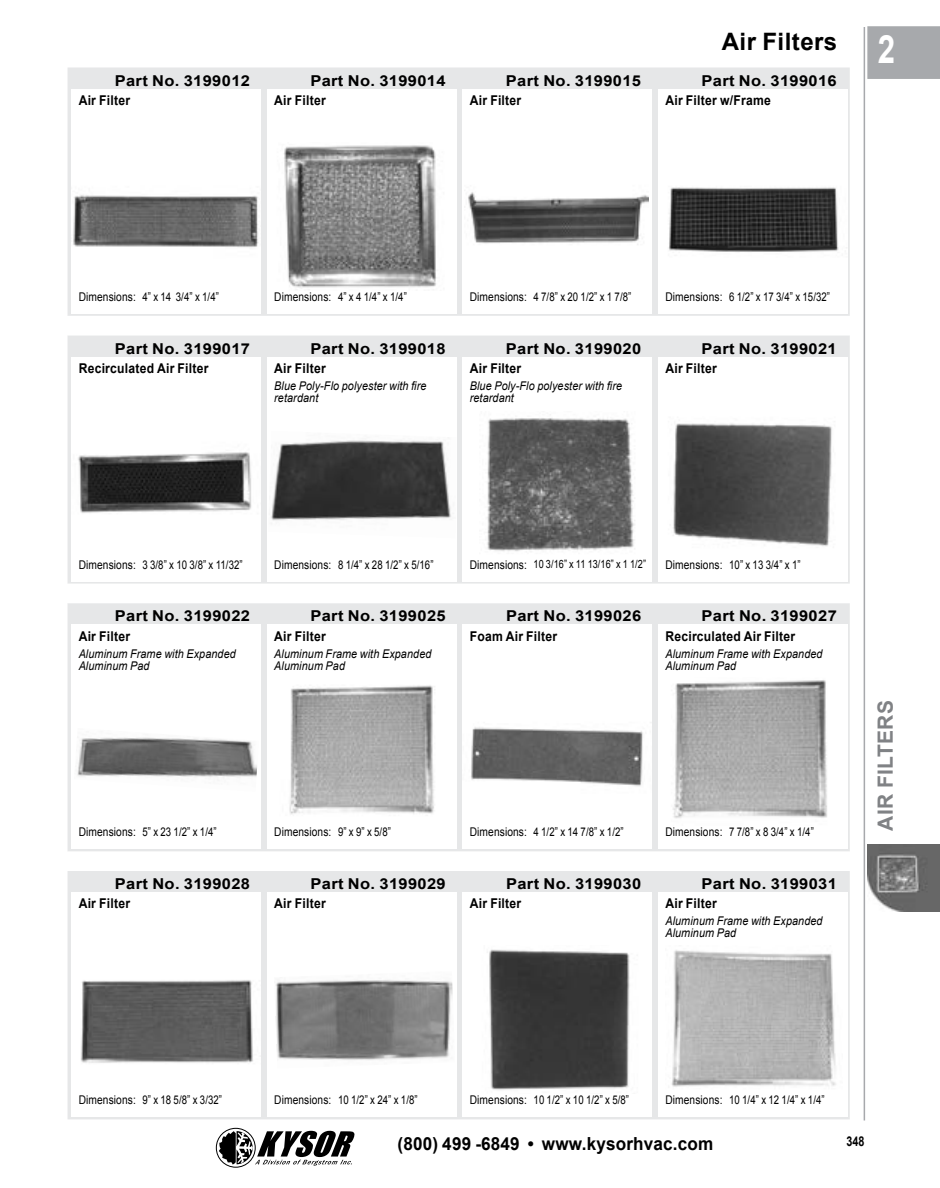
<style>
.page{position:relative;width:940px;height:1188px;background:#fff}
.page>*{position:absolute;margin:0;border:0;box-sizing:border-box;transform-origin:0 0}
.t1{font:700 24px "Arial";letter-spacing:.02em;color:#000}
.t2{font:700 21px "Arial";letter-spacing:.02em;color:#808285}
.t3{font:700 18px "Arial";letter-spacing:.01em;color:#000;scale:.95 1}
.t4{font:700 15px "Arial";letter-spacing:.02em;color:#000;scale:1.1 1}
.t5{font:700 13.5px "Arial";letter-spacing:.02em;color:#000;scale:.9 1}
.t6{font:700 13.5px "Arial";letter-spacing:.02em;color:#000;scale:.8 1}
.t7{font:12px "Arial";letter-spacing:.01em;color:#000;scale:.85 1}
.t8{font:italic 12px/12px "Arial";letter-spacing:.01em;color:#000;scale:.9 1}
.t9{font:11.4px "Arial";letter-spacing:.01em;color:#000;scale:.8 1}
.s1{font-size:39px;color:#fff}
.s2{font-size:12px}
</style>
<div class="page">
<div style="left:867px;top:26px;width:73px;height:53px;background:#a7a9ac"></div>
<hr style="left:863px;top:27px;width:2px;height:1093px;background:#a7a9ac">
<svg style="left:216px;top:1128px;width:39px;height:39px"></svg>
<div style="left:216px;top:1128px;width:40px;height:40px;border:1px solid #000;border-radius:50%"></div>
<svg style="left:219px;top:1131px;width:135px;height:35px"></svg>
<img style="left:867px;top:844px;width:73px;height:68px">
<div style="left:68px;top:68px;width:781px;height:1051px;background:#e6e7e8"></div>
<svg style="left:68px;top:316px;width:781px;height:555px"></svg>
<div style="left:71px;top:89px;width:190px;height:225px;background:#fff"></div>
<img style="left:73px;top:195px;width:185px;height:53px">
<div style="left:267px;top:89px;width:189px;height:225px;background:#fff"></div>
<img style="left:284px;top:145px;width:152px;height:143px">
<div style="left:462px;top:89px;width:190px;height:225px;background:#fff"></div>
<img style="left:468px;top:192px;width:180px;height:53px">
<div style="left:658px;top:89px;width:189px;height:225px;background:#fff"></div>
<img style="left:669px;top:187px;width:170px;height:65px">
<div style="left:71px;top:357px;width:190px;height:224px;background:#fff"></div>
<img style="left:78px;top:452px;width:174px;height:61px">
<div style="left:267px;top:357px;width:189px;height:224px;background:#fff"></div>
<img style="left:271px;top:440px;width:180px;height:81px">
<div style="left:462px;top:357px;width:190px;height:224px;background:#fff"></div>
<img style="left:487px;top:414px;width:148px;height:138px">
<div style="left:658px;top:357px;width:189px;height:224px;background:#fff"></div>
<img style="left:673px;top:423px;width:159px;height:123px">
<div style="left:71px;top:625px;width:190px;height:224px;background:#fff"></div>
<img style="left:77px;top:737px;width:180px;height:40px">
<div style="left:267px;top:625px;width:189px;height:224px;background:#fff"></div>
<img style="left:289px;top:685px;width:145px;height:129px">
<div style="left:462px;top:625px;width:190px;height:224px;background:#fff"></div>
<img style="left:471px;top:727px;width:172px;height:60px">
<div style="left:658px;top:625px;width:189px;height:224px;background:#fff"></div>
<img style="left:673px;top:680px;width:154px;height:139px">
<div style="left:71px;top:892px;width:190px;height:225px;background:#fff"></div>
<img style="left:80px;top:980px;width:173px;height:83px">
<div style="left:267px;top:892px;width:189px;height:225px;background:#fff"></div>
<img style="left:275px;top:980px;width:178px;height:80px">
<div style="left:462px;top:892px;width:190px;height:225px;background:#fff"></div>
<img style="left:489px;top:949px;width:141px;height:141px">
<div style="left:658px;top:892px;width:189px;height:225px;background:#fff"></div>
<img style="left:671px;top:950px;width:165px;height:137px">
<h1 class="t1" style="left:722px;top:25px;width:175px">Air Filters <span class="s1">2</span></h1>
<p class="t4" style="left:115px;top:70px;width:124px">Part No. 3199012</p>
<p class="t4" style="left:310px;top:70px;width:124px">Part No. 3199014</p>
<p class="t4" style="left:506px;top:70px;width:124px">Part No. 3199015</p>
<p class="t4" style="left:701px;top:70px;width:124px">Part No. 3199016</p>
<p class="t5" style="left:79px;top:91px;width:59px">Air Filter</p>
<p class="t5" style="left:274px;top:91px;width:59px">Air Filter</p>
<p class="t5" style="left:470px;top:91px;width:59px">Air Filter</p>
<p class="t5" style="left:665px;top:91px;width:119px">Air Filter w/Frame</p>
<p class="t7" style="left:79px;top:289px;width:166px">Dimensions: 4” x 14 3/4” x 1/4”</p>
<p class="t7" style="left:274px;top:289px;width:157px">Dimensions: 4” x 4 1/4” x 1/4”</p>
<p class="t7" style="left:470px;top:289px;width:192px">Dimensions: 4 7/8” x 20 1/2” x 1 7/8”</p>
<p class="t7" style="left:665px;top:289px;width:195px">Dimensions: 6 1/2” x 17 3/4” x 15/32”</p>
<p class="t4" style="left:115px;top:338px;width:124px">Part No. 3199017</p>
<p class="t4" style="left:310px;top:338px;width:124px">Part No. 3199018</p>
<p class="t4" style="left:506px;top:338px;width:124px">Part No. 3199020</p>
<p class="t4" style="left:701px;top:338px;width:124px">Part No. 3199021</p>
<p class="t5" style="left:79px;top:359px;width:146px">Recirculated Air Filter</p>
<p class="t5" style="left:274px;top:359px;width:59px">Air Filter</p>
<p class="t8" style="left:274px;top:380px;width:171px">Blue Poly-Flo polyester with fire retardant</p>
<p class="t5" style="left:470px;top:359px;width:59px">Air Filter</p>
<p class="t8" style="left:470px;top:380px;width:171px">Blue Poly-Flo polyester with fire retardant</p>
<p class="t5" style="left:665px;top:359px;width:59px">Air Filter</p>
<p class="t7" style="left:79px;top:557px;width:194px">Dimensions: 3 3/8” x 10 3/8” x 11/32”</p>
<p class="t7" style="left:274px;top:557px;width:189px">Dimensions: 8 1/4” x 28 1/2” x 5/16”</p>
<p class="t9" style="left:470px;top:557px;width:222px"><span class="s2">Dimensions:</span> 10 3/16” x 11 13/16” x 1 1/2”</p>
<p class="t7" style="left:665px;top:557px;width:161px">Dimensions: 10” x 13 3/4” x 1”</p>
<p class="t4" style="left:115px;top:606px;width:124px">Part No. 3199022</p>
<p class="t4" style="left:310px;top:606px;width:124px">Part No. 3199025</p>
<p class="t4" style="left:506px;top:606px;width:124px">Part No. 3199026</p>
<p class="t4" style="left:701px;top:606px;width:124px">Part No. 3199027</p>
<p class="t5" style="left:79px;top:627px;width:59px">Air Filter</p>
<p class="t8" style="left:79px;top:647px;width:176px">Aluminum Frame with Expanded<br>Aluminum Pad</p>
<p class="t5" style="left:274px;top:627px;width:59px">Air Filter</p>
<p class="t8" style="left:274px;top:647px;width:176px">Aluminum Frame with Expanded<br>Aluminum Pad</p>
<p class="t5" style="left:470px;top:627px;width:99px">Foam Air Filter</p>
<p class="t5" style="left:665px;top:627px;width:146px">Recirculated Air Filter</p>
<p class="t8" style="left:665px;top:647px;width:176px">Aluminum Frame with Expanded<br>Aluminum Pad</p>
<p class="t7" style="left:79px;top:824px;width:164px">Dimensions: 5” x 23 1/2” x 1/4”</p>
<p class="t7" style="left:274px;top:824px;width:139px">Dimensions: 9” x 9” x 5/8”</p>
<p class="t7" style="left:470px;top:824px;width:183px">Dimensions: 4 1/2” x 14 7/8” x 1/2”</p>
<p class="t7" style="left:665px;top:824px;width:176px">Dimensions: 7 7/8” x 8 3/4” x 1/4”</p>
<p class="t4" style="left:115px;top:874px;width:124px">Part No. 3199028</p>
<p class="t4" style="left:310px;top:874px;width:124px">Part No. 3199029</p>
<p class="t4" style="left:506px;top:874px;width:124px">Part No. 3199030</p>
<p class="t4" style="left:701px;top:874px;width:124px">Part No. 3199031</p>
<p class="t5" style="left:79px;top:895px;width:59px">Air Filter</p>
<p class="t5" style="left:274px;top:895px;width:59px">Air Filter</p>
<p class="t5" style="left:470px;top:895px;width:59px">Air Filter</p>
<p class="t5" style="left:665px;top:895px;width:59px">Air Filter</p>
<p class="t8" style="left:665px;top:915px;width:176px">Aluminum Frame with Expanded<br>Aluminum Pad</p>
<h2 class="t2" style="left:871px;top:831px;width:132px;rotate:-90deg">Air Filters</h2>
<p class="t7" style="left:79px;top:1092px;width:170px">Dimensions: 9” x 18 5/8” x 3/32”</p>
<p class="t7" style="left:274px;top:1092px;width:170px">Dimensions: 10 1/2” x 24” x 1/8”</p>
<p class="t7" style="left:470px;top:1092px;width:189px">Dimensions: 10 1/2” x 10 1/2” x 5/8”</p>
<p class="t7" style="left:665px;top:1092px;width:189px">Dimensions: 10 1/4” x 12 1/4” x 1/4”</p>
<h3 class="t3" style="left:397px;top:1132px;width:334px">(800) 499 -6849 • www.kysorhvac.com</h3>
<p class="t6" style="left:846px;top:1132px;width:24px">348</p>
</div>
